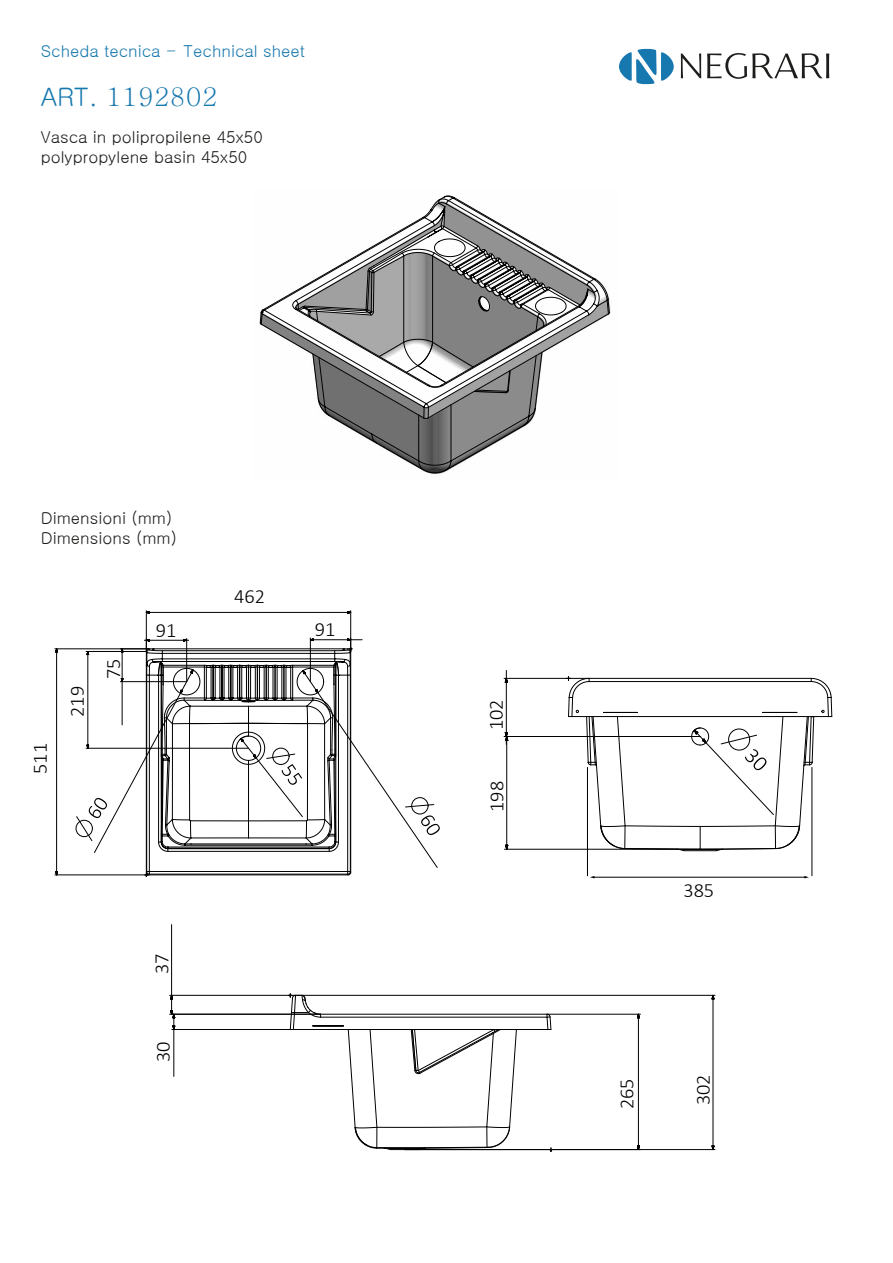
<style>
.page{position:relative;width:893px;height:1263px;background:#fff}
.page>*{position:absolute;margin:0;border:0;box-sizing:border-box;transform-origin:0 0}
.t1{font:500 25.5px "Adobe Myungjo Std";color:#1778af}
.t2{font:300 20.4px "Calibri";color:#010101}
.t3{font:16.5px/19.8px "Gulim";color:#1d1d1b}
.t4{font:16.5px "Gulim";color:#1778af}
.s1{font-family:"Gulim";font-weight:400}
</style>
<div class="page">
<svg style="left:260px;top:196px;width:350px;height:277px"></svg>
<svg style="left:432px;top:342px;width:41px;height:25px"></svg>
<hr style="left:432px;top:256px;width:1px;height:86px;background:#010101">
<svg style="left:379px;top:342px;width:25px;height:15px"></svg>
<hr style="left:403px;top:256px;width:1px;height:86px;background:#010101">
<svg style="left:298px;top:203px;width:296px;height:128px"></svg>
<hr style="left:146px;top:612px;width:205px;height:1px;background:#010101">
<hr style="left:350px;top:611px;width:1px;height:40px;background:#010101">
<hr style="left:146px;top:611px;width:1px;height:40px;background:#010101">
<hr style="left:56px;top:649px;width:1px;height:226px;background:#010101">
<hr style="left:55px;top:648px;width:94px;height:1px;background:#010101">
<hr style="left:55px;top:875px;width:94px;height:1px;background:#010101">
<svg style="left:76px;top:638px;width:364px;height:238px"></svg>
<hr style="left:321px;top:1017px;width:226px;height:1px;background:#010101">
<svg style="left:547px;top:1015px;width:4px;height:15px"></svg>
<hr style="left:293px;top:1029px;width:255px;height:1px;background:#010101">
<hr style="left:321px;top:1014px;width:226px;height:1px;background:#010101">
<svg style="left:348px;top:1030px;width:169px;height:120px"></svg>
<hr style="left:313px;top:1025px;width:30px;height:1px;background:#010101">
<svg style="left:289px;top:993px;width:32px;height:36px"></svg>
<hr style="left:713px;top:995px;width:1px;height:154px;background:#010101">
<hr style="left:405px;top:1149px;width:310px;height:1px;background:#010101">
<hr style="left:296px;top:995px;width:419px;height:1px;background:#010101">
<hr style="left:638px;top:1014px;width:1px;height:135px;background:#010101">
<hr style="left:547px;top:1014px;width:93px;height:1px;background:#010101">
<hr style="left:171px;top:925px;width:1px;height:89px;background:#010101">
<hr style="left:170px;top:995px;width:126px;height:1px;background:#010101">
<svg style="left:170px;top:1010px;width:5px;height:9px"></svg>
<hr style="left:174px;top:1014px;width:1px;height:62px;background:#010101">
<hr style="left:172px;top:1029px;width:121px;height:1px;background:#010101">
<hr style="left:172px;top:1014px;width:149px;height:1px;background:#010101">
<hr style="left:506px;top:736px;width:1px;height:113px;background:#010101">
<hr style="left:504px;top:849px;width:173px;height:1px;background:#010101">
<svg style="left:505px;top:732px;width:3px;height:9px"></svg>
<hr style="left:506px;top:670px;width:1px;height:74px;background:#010101">
<hr style="left:504px;top:678px;width:85px;height:1px;background:#010101">
<hr style="left:504px;top:736px;width:196px;height:1px;background:#010101">
<svg style="left:567px;top:676px;width:265px;height:175px"></svg>
<hr style="left:587px;top:767px;width:1px;height:109px;background:#010101">
<hr style="left:812px;top:767px;width:1px;height:109px;background:#010101">
<hr style="left:594px;top:877px;width:211px;height:1px;background:#010101">
<svg style="left:681px;top:54px;width:20px;height:24px"></svg>
<svg style="left:707px;top:53px;width:122px;height:26px"></svg>
<svg style="left:619px;top:49px;width:55px;height:35px"></svg>
<p class="t4" style="left:41px;top:43px;width:266px">Scheda tecnica - Technical sheet</p>
<h1 class="t1" style="left:41px;top:83px;width:178px"><span class="s1">ART.</span> 1192802</h1>
<p class="t3" style="left:41px;top:127px;width:224px">Vasca in polipropilene 45x50 polypropylene basin 45x50</p>
<p class="t3" style="left:41px;top:509px;width:138px">Dimensioni (mm)<br>Dimensions (mm)</p>
<p class="t2" style="left:234px;top:583px;width:32px">462</p>
<p class="t2" style="left:28px;top:774px;width:32px;rotate:-90deg">511</p>
<p class="t2" style="left:64px;top:717px;width:32px;rotate:-90deg">219</p>
<p class="t2" style="left:101px;top:679px;width:22px;rotate:-90deg">75</p>
<p class="t2" style="left:156px;top:617px;width:22px">91</p>
<p class="t2" style="left:315px;top:617px;width:22px">91</p>
<p class="t2" style="left:149px;top:974px;width:22px;rotate:-90deg">37</p>
<p class="t2" style="left:150px;top:1062px;width:22px;rotate:-90deg">30</p>
<p class="t2" style="left:484px;top:730px;width:32px;rotate:-90deg">102</p>
<p class="t2" style="left:484px;top:812px;width:32px;rotate:-90deg">198</p>
<p class="t2" style="left:683px;top:877px;width:32px">385</p>
<p class="t2" style="left:614px;top:1109px;width:32px;rotate:-90deg">265</p>
<p class="t2" style="left:690px;top:1105px;width:32px;rotate:-90deg">302</p>
</div>
